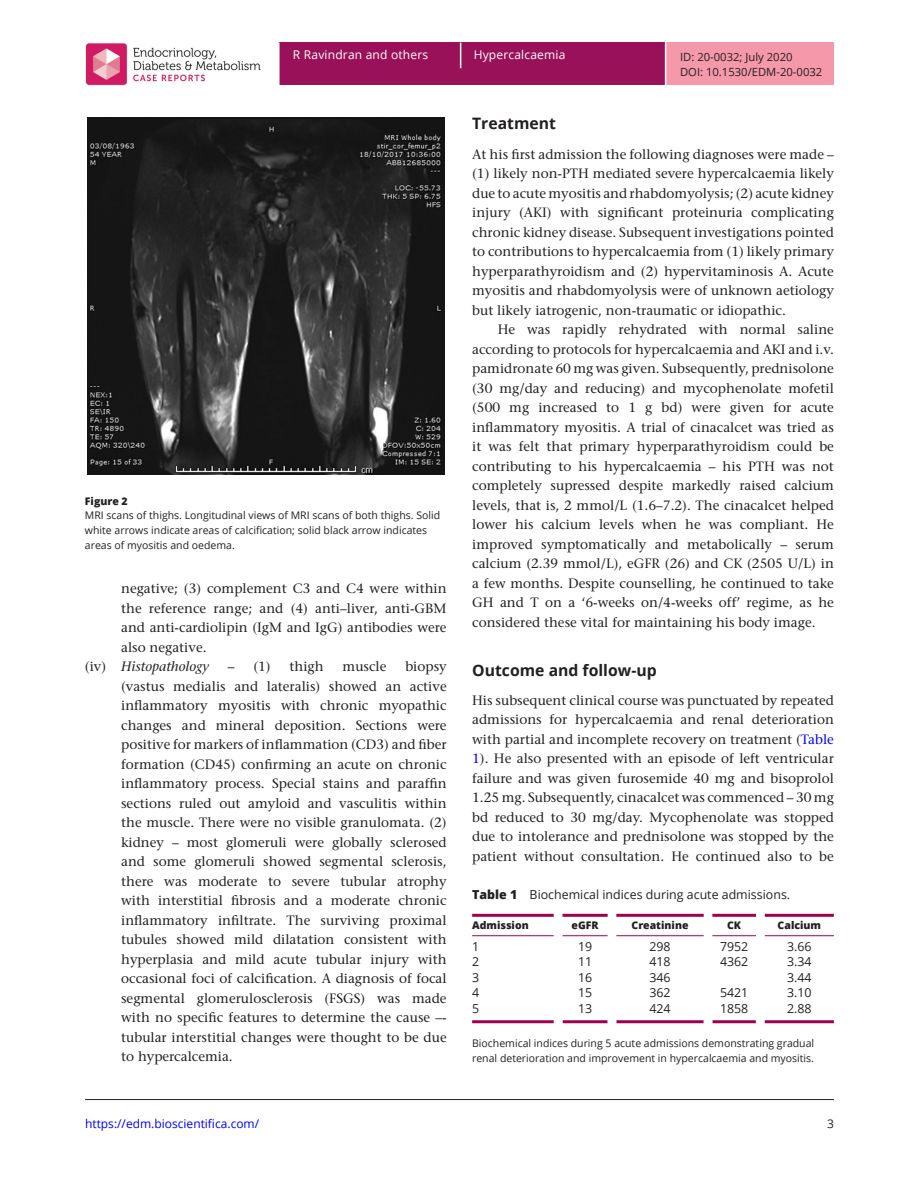
<style>
.page{position:relative;width:919px;height:1187px;background:#fff}
.page>*{position:absolute;margin:0;border:0;box-sizing:border-box;transform-origin:0 0}
.t1{font:700 15.75px "Open Sans";color:#231f20}
.TXT{font:500 13.5px/19.5px "Stone Serif Std";color:#231f20;text-align:justify}
.NLL{font:500 13.5px/19.5px "Stone Serif Std";color:#231f20;text-align:justify}
.TXI{font:500 13.5px/19.5px "Stone Serif Std";color:#231f20;text-align:justify}
.NLM{font:500 13.5px/19.5px "Stone Serif Std";color:#231f20;text-align:justify}
.NLL-2{font:italic 500 13.5px "Stone Serif Std";color:#231f20}
.TB{font:12.3px "Open Sans";color:#231f20}
.TC{font:12.3px "Open Sans";color:#231f20}
.TB_Bot_Rule{font:12.3px "Open Sans";color:#231f20}
.t2{font:12px "Open Sans";letter-spacing:.015em;color:#fff}
.t3{font:12px "Open Sans";color:#00f}
.t4{font:12px "Open Sans";color:#231f20}
.t5{font:11.25px/14.5px "Open Sans";color:#231f20}
.FC{font:10.5px/14.7px "Open Sans";color:#231f20}
.TFN_F{font:10.5px/14.7px "Open Sans";color:#231f20}
.TCH{font:800 10.5px "Open Sans";color:#231f20}
.FC-2{font:800 10.5px "Open Sans";color:#231f20}
.s1{font-style:normal}
.s2{color:#00f}
.s3{font-weight:800}
</style>
<div class="page">
<div style="left:279px;top:43px;width:385px;height:42px;background:#991259"></div>
<div style="left:666px;top:43px;width:167px;height:42px;background:#f598a9"></div>
<svg style="left:460px;top:43px;width:1px;height:25px"></svg>
<img style="left:85px;top:43px;width:176px;height:42px">
<hr style="left:85px;top:1099px;width:749px;height:1px;background:#231f20">
<img style="left:87px;top:117px;width:357px;height:357px">
<hr style="left:472px;top:913px;width:81px;height:3px;background:#9e0151">
<hr style="left:472px;top:935px;width:81px;height:1px;background:#9e0151">
<hr style="left:562px;top:913px;width:45px;height:3px;background:#9e0151">
<hr style="left:562px;top:935px;width:45px;height:1px;background:#9e0151">
<hr style="left:616px;top:913px;width:87px;height:3px;background:#9e0151">
<hr style="left:616px;top:935px;width:87px;height:1px;background:#9e0151">
<hr style="left:712px;top:913px;width:44px;height:3px;background:#9e0151">
<hr style="left:712px;top:935px;width:44px;height:1px;background:#9e0151">
<hr style="left:764px;top:913px;width:69px;height:3px;background:#9e0151">
<hr style="left:764px;top:935px;width:69px;height:1px;background:#9e0151">
<hr style="left:472px;top:1020px;width:81px;height:3px;background:#9e0151">
<hr style="left:562px;top:1020px;width:45px;height:3px;background:#9e0151">
<hr style="left:616px;top:1020px;width:87px;height:3px;background:#9e0151">
<hr style="left:712px;top:1020px;width:43px;height:3px;background:#9e0151">
<hr style="left:764px;top:1020px;width:69px;height:3px;background:#9e0151">
<p class="t2" style="left:293px;top:47px;width:137px">R Ravindran and others</p>
<p class="t5" style="left:680px;top:50px;width:144px">ID: 20-0032; July 2020<br>DOI: 10.1530/EDM-20-0032</p>
<p class="t2" style="left:473px;top:47px;width:93px">Hypercalcaemia</p>
<p class="FC-2" style="left:85px;top:493px;width:44px">Figure 2</p>
<p class="FC" style="left:85px;top:508px;width:357px">MRI scans of thighs. Longitudinal views of MRI scans of both thighs. Solid white arrows indicate areas of calcification; solid black arrow indicates areas of myositis and oedema.</p>
<p class="NLM" style="left:121px;top:578px;width:327px">negative; (3) complement C3 and C4 were within the reference range; and (4) anti–liver, anti-GBM and anti-cardiolipin (IgM and IgG) antibodies were also negative.</p>
<p class="NLL-2" style="left:85px;top:658px;width:125px"><span class="s1">(iv)</span> Histopathology</p>
<p class="NLL" style="left:228px;top:656px;width:44px">– (1)</p>
<p class="NLL" style="left:289px;top:656px;width:36px">thigh</p>
<p class="NLL" style="left:342px;top:656px;width:45px">muscle</p>
<p class="NLL" style="left:121px;top:656px;width:327px;text-indent:284px">biopsy (vastus medialis and lateralis) showed an active inflammatory myositis with chronic myopathic changes and mineral deposition. Sections were positive for markers of inflammation (CD3) and fiber formation (CD45) confirming an acute on chronic inflammatory process. Special stains and paraffin sections ruled out amyloid and vasculitis within the muscle. There were no visible granulomata. (2) kidney – most glomeruli were globally sclerosed and some glomeruli showed segmental sclerosis, there was moderate to severe tubular atrophy with interstitial fibrosis and a moderate chronic inflammatory infiltrate. The surviving proximal tubules showed mild dilatation consistent with hyperplasia and mild acute tubular injury with occasional foci of calcification. A diagnosis of focal segmental glomerulosclerosis (FSGS) was made with no specific features to determine the cause –- tubular interstitial changes were thought to be due to hypercalcemia.</p>
<h1 class="t1" style="left:472px;top:112px;width:85px">Treatment</h1>
<p class="TXT" style="left:472px;top:144px;width:363px">At his first admission the following diagnoses were made – (1) likely non-PTH mediated severe hypercalcaemia likely due to acute myositis and rhabdomyolysis; (2) acute kidney injury (AKI) with significant proteinuria complicating chronic kidney disease. Subsequent investigations pointed to contributions to hypercalcaemia from (1) likely primary hyperparathyroidism and (2) hypervitaminosis A. Acute myositis and rhabdomyolysis were of unknown aetiology but likely iatrogenic, non-traumatic or idiopathic.</p>
<p class="TXI" style="left:472px;top:320px;width:363px;text-indent:26px">He was rapidly rehydrated with normal saline according to protocols for hypercalcaemia and AKI and i.v. pamidronate 60 mg was given. Subsequently, prednisolone (30 mg/day and reducing) and mycophenolate mofetil (500 mg increased to 1 g bd) were given for acute inflammatory myositis. A trial of cinacalcet was tried as it was felt that primary hyperparathyroidism could be contributing to his hypercalcaemia – his PTH was not completely supressed despite markedly raised calcium levels, that is, 2 mmol/L (1.6–7.2). The cinacalcet helped lower his calcium levels when he was compliant. He improved symptomatically and metabolically – serum calcium (2.39 mmol/L), eGFR (26) and CK (2505 U/L) in a few months. Despite counselling, he continued to take GH and T on a ‘6-weeks on/4-weeks off’ regime, as he considered these vital for maintaining his body image.</p>
<h1 class="t1" style="left:472px;top:658px;width:186px">Outcome and follow-up</h1>
<p class="TXT" style="left:472px;top:690px;width:363px">His subsequent clinical course was punctuated by repeated admissions for hypercalcaemia and renal deterioration with partial and incomplete recovery on treatment (<span class="s2">Table 1</span>). He also presented with an episode of left ventricular failure and was given furosemide 40 mg and bisoprolol 1.25 mg. Subsequently, cinacalcet was commenced – 30 mg bd reduced to 30 mg/day. Mycophenolate was stopped due to intolerance and prednisolone was stopped by the patient without consultation. He continued also to be</p>
<p class="TC" style="left:472px;top:885px;width:319px"><span class="s3">Table 1</span> Biochemical indices during acute admissions.</p>
<p class="TCH" style="left:472px;top:917px;width:58px">Admission</p>
<p class="TCH" style="left:571px;top:917px;width:29px">eGFR</p>
<p class="TCH" style="left:631px;top:917px;width:58px">Creatinine</p>
<p class="TCH" style="left:727px;top:917px;width:16px">CK</p>
<p class="TCH" style="left:777px;top:917px;width:45px">Calcium</p>
<p class="TB" style="left:472px;top:937px;width:9px">1</p>
<p class="TB" style="left:578px;top:937px;width:16px">19</p>
<p class="TB" style="left:649px;top:937px;width:23px">298</p>
<p class="TB" style="left:720px;top:937px;width:30px">7952</p>
<p class="TB" style="left:787px;top:937px;width:26px">3.66</p>
<p class="TB" style="left:472px;top:953px;width:9px">2</p>
<p class="TB" style="left:578px;top:953px;width:16px">11</p>
<p class="TB" style="left:649px;top:953px;width:23px">418</p>
<p class="TB" style="left:720px;top:953px;width:30px">4362</p>
<p class="TB" style="left:787px;top:953px;width:26px">3.34</p>
<p class="TB" style="left:472px;top:968px;width:9px">3</p>
<p class="TB" style="left:578px;top:968px;width:16px">16</p>
<p class="TB" style="left:649px;top:968px;width:23px">346</p>
<p class="TB" style="left:787px;top:968px;width:26px">3.44</p>
<p class="TB" style="left:472px;top:984px;width:9px">4</p>
<p class="TB" style="left:578px;top:984px;width:16px">15</p>
<p class="TB" style="left:649px;top:984px;width:23px">362</p>
<p class="TB" style="left:720px;top:984px;width:30px">5421</p>
<p class="TB" style="left:787px;top:984px;width:26px">3.10</p>
<p class="TB_Bot_Rule" style="left:472px;top:999px;width:9px">5</p>
<p class="TB_Bot_Rule" style="left:578px;top:999px;width:16px">13</p>
<p class="TB_Bot_Rule" style="left:649px;top:999px;width:23px">424</p>
<p class="TB_Bot_Rule" style="left:720px;top:999px;width:30px">1858</p>
<p class="TB_Bot_Rule" style="left:787px;top:999px;width:26px">2.88</p>
<p class="TFN_F" style="left:472px;top:1035px;width:343px">Biochemical indices during 5 acute admissions demonstrating gradual renal deterioration and improvement in hypercalcaemia and myositis.</p>
<p class="t3" style="left:85px;top:1115px;width:176px">https://edm.bioscientifica.com/</p>
<p class="t4" style="left:827px;top:1115px;width:8px">3</p>
</div>
